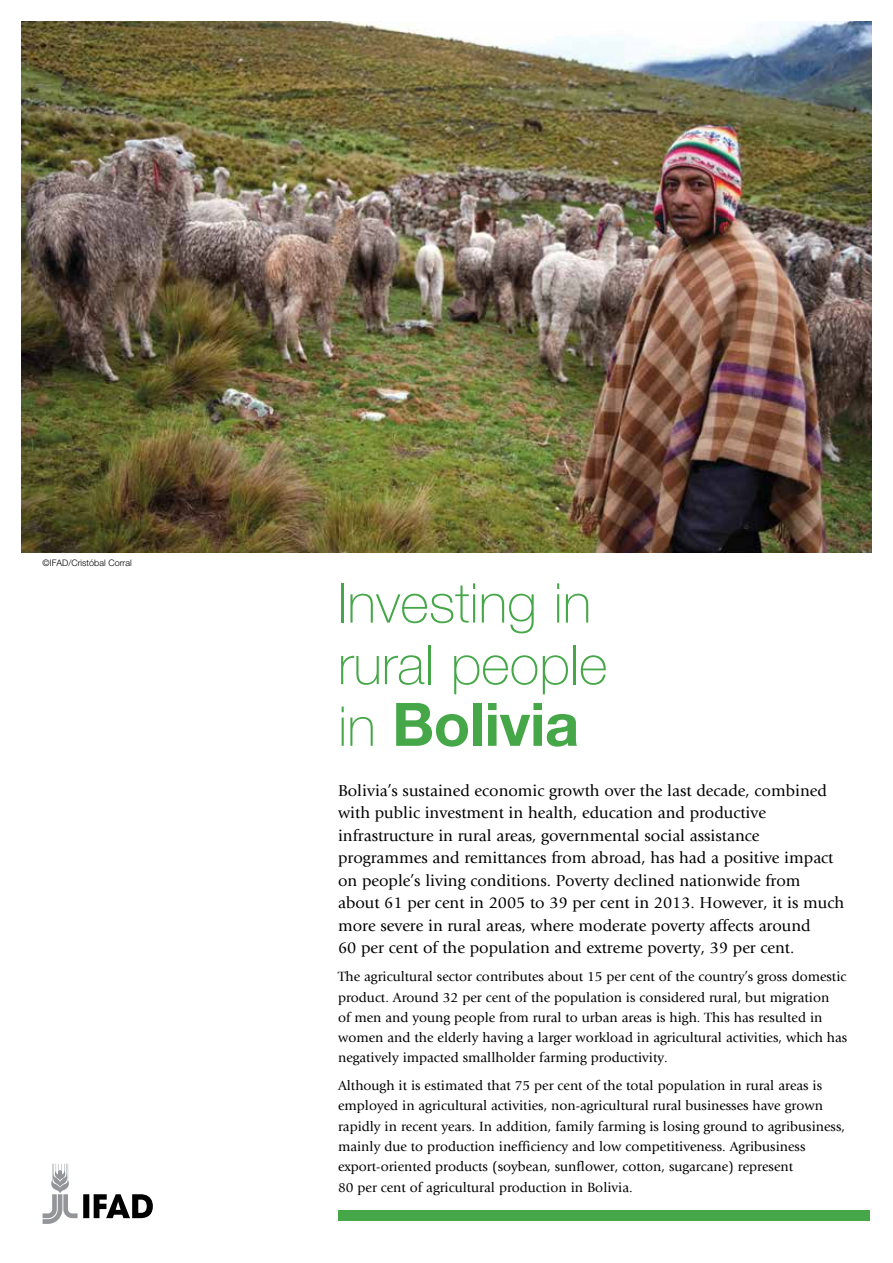
<style>
.page{position:relative;width:893px;height:1263px;background:#fff}
.page>*{position:absolute;margin:0;border:0;box-sizing:border-box;transform-origin:0 0}
.t1{font:700 60px "Helvetica Neue LT Std";letter-spacing:-.01em;color:#46a748}
.t2{font:100 54.9px/61.7px "Helvetica Neue LT Std";color:#46a748}
.t3{font:16.5px/22.5px "Giovanni Std";color:#000}
.t4{font:13.95px/20.2px "Giovanni Std";color:#000}
.t5{font:300 9px "Helvetica Neue LT Std";color:#000}
.s1{font-weight:100;font-size:54.9px}
</style>
<div class="page">
<img style="left:21px;top:21px;width:851px;height:532px">
<div style="left:338px;top:1210px;width:532px;height:10px;background:#46a748"></div>
<svg style="left:43px;top:1164px;width:110px;height:60px"></svg>
<p class="t5" style="left:43px;top:557px;width:91px">©IFAD/Cristóbal Corral</p>
<h2 class="t2" style="left:338px;top:572px;width:271px">Investing in rural people</h2>
<h1 class="t1" style="left:338px;top:687px;width:243px"><span class="s1">in</span> Bolivia</h1>
<p class="t3" style="left:338px;top:779px;width:508px">Bolivia’s sustained economic growth over the last decade, combined with public investment in health, education and productive infrastructure in rural areas, governmental social assistance programmes and remittances from abroad, has had a positive impact on people’s living conditions. Poverty declined nationwide from about 61 per cent in 2005 to 39 per cent in 2013. However, it is much more severe in rural areas, where moderate poverty affects around<br>60 per cent of the population and extreme poverty, 39 per cent.</p>
<p class="t4" style="left:338px;top:967px;width:511px">The agricultural sector contributes about 15 per cent of the country’s gross domestic product. Around 32 per cent of the population is considered rural, but migration<br>of men and young people from rural to urban areas is high. This has resulted in women and the elderly having a larger workload in agricultural activities, which has negatively impacted smallholder farming productivity.</p>
<p class="t4" style="left:338px;top:1076px;width:508px">Although it is estimated that 75 per cent of the total population in rural areas is employed in agricultural activities, non-agricultural rural businesses have grown rapidly in recent years. In addition, family farming is losing ground to agribusiness, mainly due to production inefficiency and low competitiveness. Agribusiness export-oriented products (soybean, sunflower, cotton, sugarcane) represent<br>80 per cent of agricultural production in Bolivia.</p>
</div>
